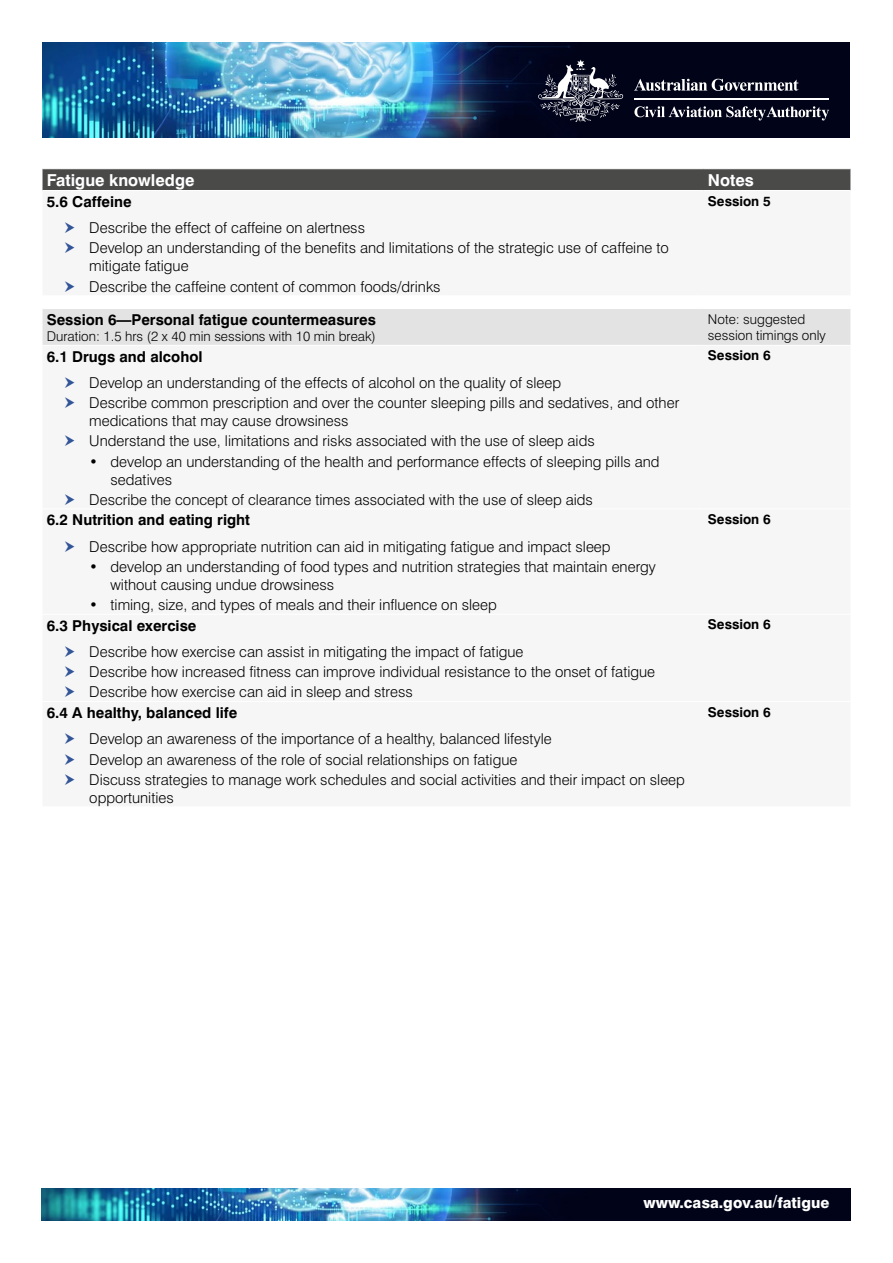
<style>
.page{position:relative;width:893px;height:1263px;background:#fff}
.page>*{position:absolute;margin:0;border:0;box-sizing:border-box;transform-origin:0 0}
.table_header{font:700 16.5px "Swiss 721 BT";color:#fff}
.t1{font:300 15px/18px "Swiss 721 BT";color:#000}
.t2{font:700 15px "Swiss 721 BT";color:#000}
.t3{font:800 15px "Swiss 721 BT";color:#fff}
.Body_text_black_smal{font:300 13.5px/16.2px "Swiss 721 BT";color:#000}
.Body_text_black_smal-2{font:700 13.5px "Swiss 721 BT";color:#000}
</style>
<div class="page">
<div style="left:44px;top:42px;width:806px;height:95px;background:#010318"></div>
<img style="left:43px;top:42px;width:598px;height:95px">
<div style="left:42px;top:1188px;width:808px;height:32px;background:#010318"></div>
<img style="left:42px;top:1188px;width:499px;height:32px">
<svg style="left:538px;top:60px;width:85px;height:62px"></svg>
<svg style="left:634px;top:79px;width:164px;height:12px"></svg>
<hr style="left:634px;top:98px;width:195px;height:2px;background:#fff">
<svg style="left:634px;top:106px;width:195px;height:14px"></svg>
<div style="left:43px;top:169px;width:807px;height:21px;background:#4a4a49"></div>
<div style="left:43px;top:309px;width:807px;height:36px;background:#e3e3e3"></div>
<h2 class="table_header" style="left:47px;top:170px;width:149px">Fatigue knowledge</h2>
<h2 class="table_header" style="left:708px;top:170px;width:47px">Notes</h2>
<h2 class="t2" style="left:47px;top:192px;width:86px">5.6 Caffeine</h2>
<p class="t1" style="left:89px;top:219px;width:277px">Describe the effect of caffeine on alertness</p>
<p class="t1" style="left:89px;top:239px;width:581px">Develop an understanding of the benefits and limitations of the strategic use of caffeine to mitigate fatigue</p>
<p class="t1" style="left:89px;top:277px;width:353px">Describe the caffeine content of common foods/drinks</p>
<p class="Body_text_black_smal-2" style="left:708px;top:193px;width:64px">Session 5</p>
<h2 class="t2" style="left:47px;top:310px;width:331px">Session 6—Personal fatigue countermeasures</h2>
<h2 class="Body_text_black_smal" style="left:47px;top:328px;width:331px">Duration: 1.5 hrs (2 x 40 min sessions with 10 min break)</h2>
<h2 class="t2" style="left:47px;top:347px;width:157px">6.1 Drugs and alcohol</h2>
<p class="t1" style="left:89px;top:374px;width:473px">Develop an understanding of the effects of alcohol on the quality of sleep</p>
<p class="t1" style="left:89px;top:394px;width:591px">Describe common prescription and over the counter sleeping pills and sedatives, and other medications that may cause drowsiness</p>
<p class="t1" style="left:89px;top:432px;width:507px">Understand the use, limitations and risks associated with the use of sleep aids</p>
<p class="t1" style="left:111px;top:452px;width:551px;text-indent:-21px">• develop an understanding of the health and performance effects of sleeping pills and sedatives</p>
<p class="t1" style="left:89px;top:490px;width:505px">Describe the concept of clearance times associated with the use of sleep aids</p>
<h2 class="t2" style="left:47px;top:511px;width:205px">6.2 Nutrition and eating right</h2>
<p class="t1" style="left:89px;top:537px;width:523px">Describe how appropriate nutrition can aid in mitigating fatigue and impact sleep</p>
<p class="t1" style="left:111px;top:557px;width:547px;text-indent:-21px">• develop an understanding of food types and nutrition strategies that maintain energy without causing undue drowsiness</p>
<p class="t1" style="left:89px;top:595px;width:409px">• timing, size, and types of meals and their influence on sleep</p>
<h2 class="t2" style="left:47px;top:616px;width:151px">6.3 Physical exercise</h2>
<p class="t1" style="left:89px;top:643px;width:436px">Describe how exercise can assist in mitigating the impact of fatigue</p>
<p class="t1" style="left:89px;top:663px;width:567px">Describe how increased fitness can improve individual resistance to the onset of fatigue</p>
<p class="t1" style="left:89px;top:683px;width:325px">Describe how exercise can aid in sleep and stress</p>
<h2 class="t2" style="left:47px;top:703px;width:192px">6.4 A healthy, balanced life</h2>
<p class="t1" style="left:89px;top:730px;width:464px">Develop an awareness of the importance of a healthy, balanced lifestyle</p>
<p class="t1" style="left:89px;top:750px;width:430px">Develop an awareness of the role of social relationships on fatigue</p>
<p class="t1" style="left:89px;top:770px;width:597px">Discuss strategies to manage work schedules and social activities and their impact on sleep opportunities</p>
<p class="Body_text_black_smal" style="left:708px;top:311px;width:119px">Note: suggested session timings only</p>
<p class="Body_text_black_smal-2" style="left:708px;top:347px;width:64px">Session 6</p>
<p class="Body_text_black_smal-2" style="left:708px;top:511px;width:64px">Session 6</p>
<p class="Body_text_black_smal-2" style="left:708px;top:616px;width:64px">Session 6</p>
<p class="Body_text_black_smal-2" style="left:708px;top:704px;width:64px">Session 6</p>
<p class="t3" style="left:643px;top:1193px;width:187px">www.casa.gov.au/fatigue</p>
</div>
